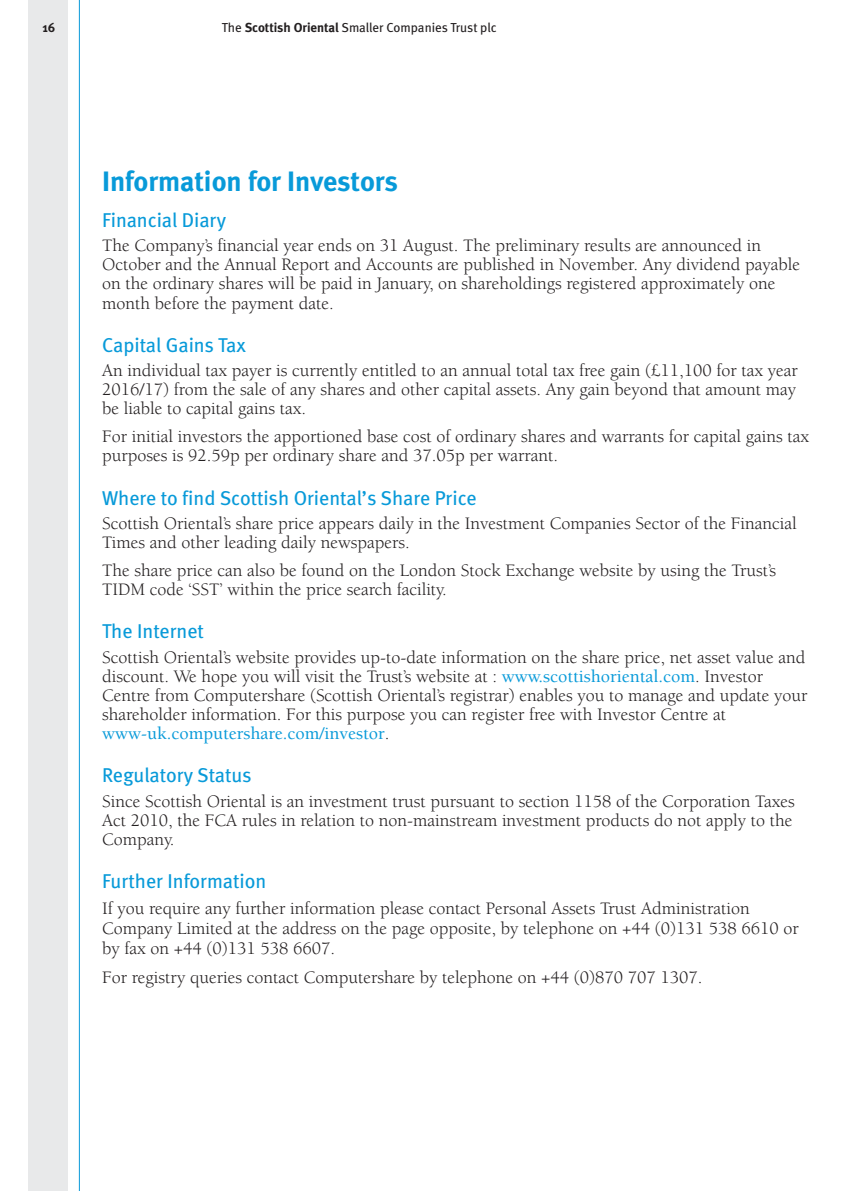
<style>
.page{position:relative;width:842px;height:1191px;background:#fff}
.page>*{position:absolute;margin:0;border:0;box-sizing:border-box;transform-origin:0 0}
.t1{font:700 28px "Meta";color:#089ad9}
.t2{font:20px "Meta";color:#089ad9}
.t3{font:18px/19px "Berkeley LT";color:#231f20}
.t4{font:13px "Meta";color:#231f20}
.t5{font:700 13px "Meta";color:#231f20}
.s1{font-weight:700}
.s2{font-weight:500;color:#089ad9}
</style>
<div class="page">
<div style="left:28px;top:0;width:40px;height:1191px;background:#e8e9ea"></div>
<hr style="left:79px;top:0;width:1px;height:1191px;background:#089ad9">
<p class="t5" style="left:43px;top:20px;width:14px">16</p>
<p class="t4" style="left:222px;top:20px;width:276px">The <span class="s1">Scottish Oriental</span> Smaller Companies Trust plc</p>
<h1 class="t1" style="left:102px;top:165px;width:297px">Information for Investors</h1>
<p class="t2" style="left:102px;top:208px;width:126px">Financial Diary</p>
<p class="t3" style="left:102px;top:237px;width:699px">The Company’s financial year ends on 31 August. The preliminary results are announced in October and the Annual Report and Accounts are published in November. Any dividend payable on the ordinary shares will be paid in January, on shareholdings registered approximately one month before the payment date.</p>
<p class="t2" style="left:102px;top:333px;width:145px">Capital Gains Tax</p>
<p class="t3" style="left:102px;top:361px;width:697px;text-align:justify">An individual tax payer is currently entitled to an annual total tax free gain (£11,100 for tax year 2016/17) from the sale of any shares and other capital assets. Any gain beyond that amount may be liable to capital gains tax.</p>
<p class="t3" style="left:102px;top:427px;width:709px">For initial investors the apportioned base cost of ordinary shares and warrants for capital gains tax purposes is 92.59p per ordinary share and 37.05p per warrant.</p>
<p class="t2" style="left:102px;top:486px;width:376px">Where to find Scottish Oriental’s Share Price</p>
<p class="t3" style="left:102px;top:514px;width:696px">Scottish Oriental’s share price appears daily in the Investment Companies Sector of the Financial<br>Times and other leading daily newspapers.</p>
<p class="t3" style="left:102px;top:561px;width:676px">The share price can also be found on the London Stock Exchange website by using the Trust’s<br>TIDM code ‘SST’ within the price search facility.</p>
<p class="t2" style="left:102px;top:620px;width:103px">The Internet</p>
<p class="t3" style="left:102px;top:648px;width:707px">Scottish Oriental’s website provides up-to-date information on the share price, net asset value and discount. We hope you will visit the Trust’s website at : <span class="s2">www.scottishoriental.com</span>. Investor Centre from Computershare (Scottish Oriental’s registrar) enables you to manage and update your shareholder information. For this purpose you can register free with Investor Centre at <span class="s2">www-uk.computershare.com/investor</span>.</p>
<p class="t2" style="left:102px;top:763px;width:151px">Regulatory Status</p>
<p class="t3" style="left:102px;top:792px;width:694px">Since Scottish Oriental is an investment trust pursuant to section 1158 of the Corporation Taxes<br>Act 2010, the FCA rules in relation to non-mainstream investment products do not apply to the<br>Company.</p>
<p class="t2" style="left:102px;top:869px;width:166px">Further Information</p>
<p class="t3" style="left:102px;top:898px;width:698px;line-height:20px">If you require any further information please contact Personal Assets Trust Administration<br>Company Limited at the address on the page opposite, by telephone on +44 (0)131 538 6610 or by fax on +44 (0)131 538 6607.</p>
<p class="t3" style="left:102px;top:968px;width:602px">For registry queries contact Computershare by telephone on +44 (0)870 707 1307.</p>
</div>
